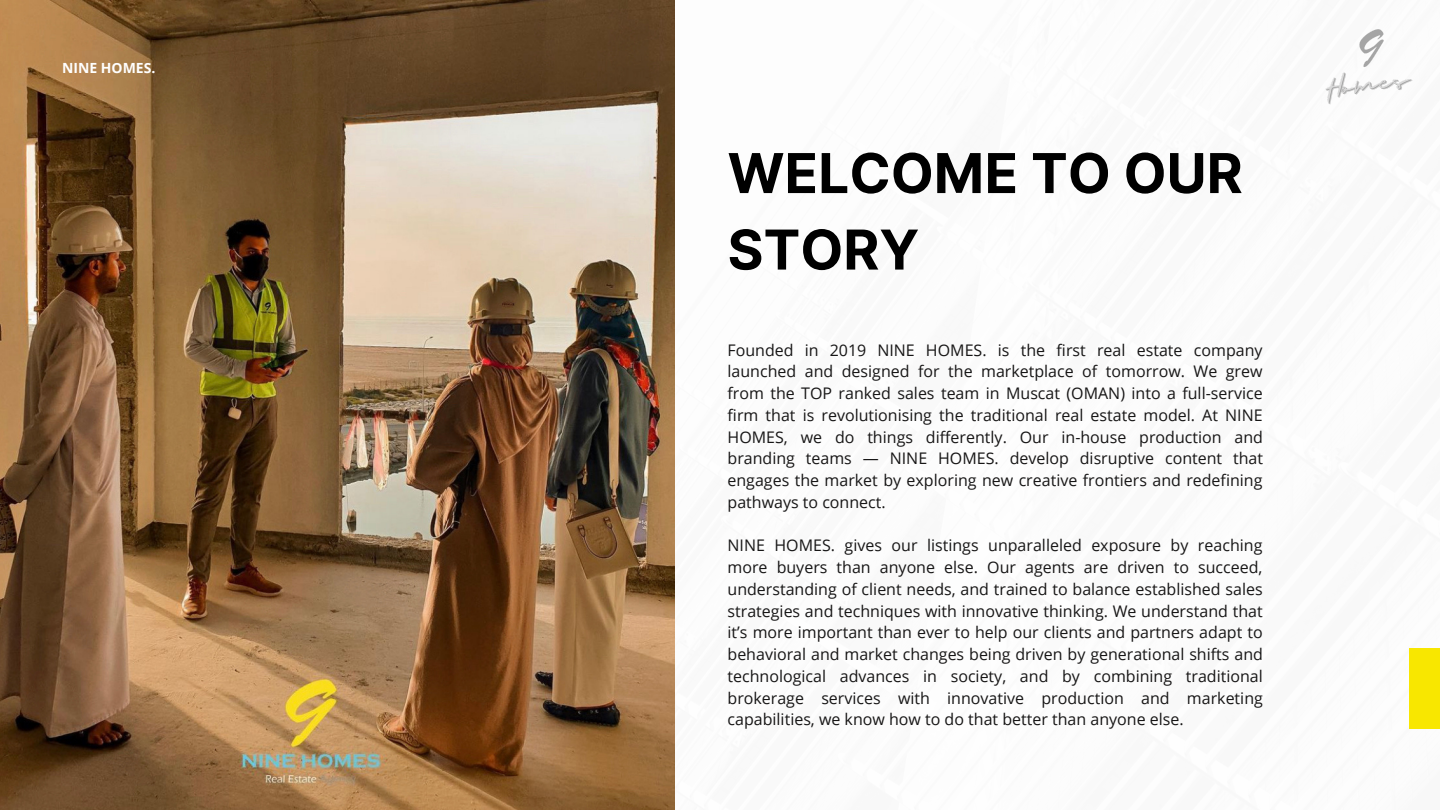
<style>
.page{position:relative;width:1440px;height:810px;background:#fff}
.page>*{position:absolute;margin:0;border:0;box-sizing:border-box;transform-origin:0 0}
.t1{font:700 55px/76.5px "Inter";color:#000}
.t2{font:16px/21.8px "Open Sans";color:#171616;text-align:justify}
.t3{font:700 14px "Open Sans";color:#fff}
</style>
<div class="page">
<div style="left:1409px;top:648px;width:31px;height:81px;background:#f8e700"></div>
<img style="left:0;top:0;width:674px;height:810px">
<img style="left:1325px;top:29px;width:88px;height:76px">
<p class="t3" style="left:62px;top:58px;width:95px">NINE HOMES.</p>
<h1 class="t1" style="left:728px;top:135px;width:517px">WELCOME TO OUR<br>STORY</h1>
<p class="t2" style="left:728px;top:338px;width:537px">Founded in 2019 NINE HOMES. is the first real estate company launched and designed for the marketplace of tomorrow. We grew from the TOP ranked sales team in Muscat (OMAN) into a full-service firm that is revolutionising the traditional real estate model. At NINE HOMES, we do things differently. Our in-house production and branding teams — NINE HOMES. develop disruptive content that engages the market by exploring new creative frontiers and redefining pathways to connect.</p>
<p class="t2" style="left:728px;top:534px;width:537px">NINE HOMES. gives our listings unparalleled exposure by reaching more buyers than anyone else. Our agents are driven to succeed, understanding of client needs, and trained to balance established sales strategies and techniques with innovative thinking. We understand that it’s more important than ever to help our clients and partners adapt to behavioral and market changes being driven by generational shifts and technological advances in society, and by combining traditional brokerage services with innovative production and marketing capabilities, we know how to do that better than anyone else.</p>
</div>
